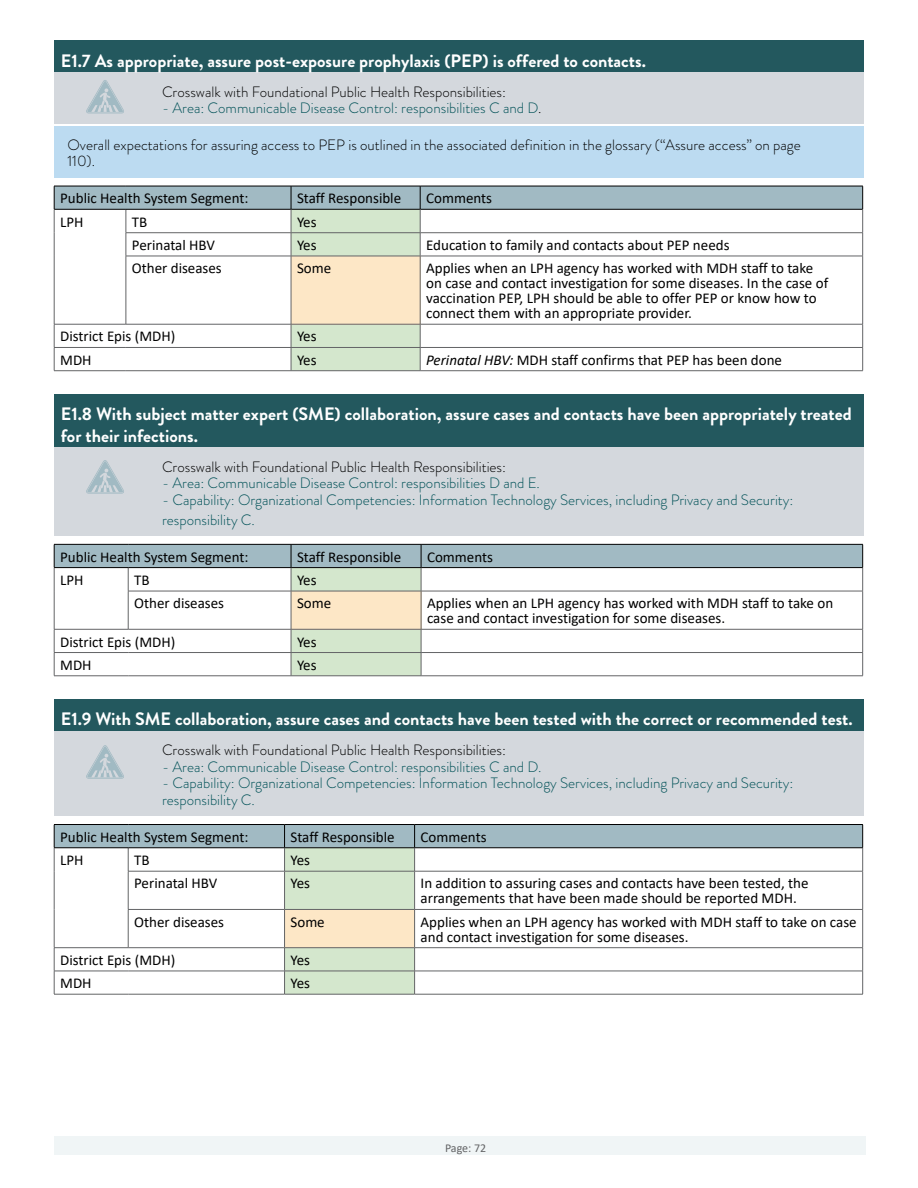
<style>
.page{position:relative;width:918px;height:1188px;background:#fff}
.page>*{position:absolute;margin:0;border:0;box-sizing:border-box;transform-origin:0 0}
.Heading__h5__RESP__App___green{font:700 18px/21.6px "Brandon Grotesque";color:#fff}
.TableText__p__10{font:15px/15px "Calibri";color:#000}
.Note__shaded__p__RESP_CX{font:300 15px/19.8px "Brandon Grotesque";color:#005157}
.Note__shaded__p__RESP_CX-2{font:300 15px "Brandon Grotesque";color:#000}
.Note__shaded__p__RESP_info{font:300 15px/16.5px "Brandon Grotesque";color:#000}
.t1{font:12px "Calibri";letter-spacing:-.005em;color:#636466}
.s1{color:#000}
.s2{font-style:italic}
</style>
<div class="page">
<div style="left:54px;top:1136px;width:811px;height:19px;background:#f0f5f6"></div>
<div style="left:54px;top:40px;width:810px;height:39px;background:#23585e"></div>
<div style="left:54px;top:73px;width:810px;height:51px;background:#d4d8dd"></div>
<div style="left:54px;top:126px;width:810px;height:52px;background:#bcdbf1"></div>
<div style="left:54px;top:394px;width:810px;height:60px;background:#23585e"></div>
<div style="left:54px;top:448px;width:810px;height:88px;background:#d4d8dd"></div>
<div style="left:54px;top:699px;width:810px;height:38px;background:#23585e"></div>
<div style="left:54px;top:731px;width:810px;height:85px;background:#d4d8dd"></div>
<svg style="left:54px;top:186px;width:809px;height:185px"></svg>
<hr style="left:291px;top:370px;width:129px;height:1px;background:#636466">
<hr style="left:291px;top:256px;width:129px;height:1px;background:#636466">
<hr style="left:291px;top:256px;width:1px;height:68px;background:#636466">
<hr style="left:420px;top:256px;width:1px;height:68px;background:#636466">
<hr style="left:291px;top:324px;width:129px;height:1px;background:#636466">
<hr style="left:54px;top:676px;width:74px;height:1px;background:#636466">
<hr style="left:128px;top:676px;width:163px;height:1px;background:#636466">
<hr style="left:421px;top:676px;width:442px;height:1px;background:#636466">
<svg style="left:54px;top:544px;width:809px;height:132px"></svg>
<hr style="left:291px;top:676px;width:130px;height:1px;background:#636466">
<hr style="left:291px;top:591px;width:130px;height:1px;background:#636466">
<hr style="left:291px;top:591px;width:1px;height:38px;background:#636466">
<hr style="left:421px;top:591px;width:1px;height:38px;background:#636466">
<hr style="left:291px;top:629px;width:130px;height:1px;background:#636466">
<hr style="left:54px;top:824px;width:74px;height:1px;background:#000">
<hr style="left:128px;top:824px;width:157px;height:1px;background:#000">
<hr style="left:285px;top:824px;width:130px;height:1px;background:#000">
<hr style="left:415px;top:824px;width:448px;height:1px;background:#000">
<hr style="left:54px;top:994px;width:74px;height:1px;background:#636466">
<hr style="left:128px;top:994px;width:157px;height:1px;background:#636466">
<hr style="left:415px;top:994px;width:448px;height:1px;background:#636466">
<svg style="left:54px;top:825px;width:809px;height:169px"></svg>
<hr style="left:285px;top:994px;width:130px;height:1px;background:#636466">
<hr style="left:285px;top:909px;width:130px;height:1px;background:#636466">
<hr style="left:284px;top:910px;width:1px;height:38px;background:#636466">
<hr style="left:414px;top:910px;width:1px;height:38px;background:#636466">
<hr style="left:285px;top:947px;width:130px;height:1px;background:#636466">
<svg style="left:86px;top:80px;width:38px;height:33px"></svg>
<svg style="left:86px;top:460px;width:38px;height:34px"></svg>
<svg style="left:86px;top:745px;width:38px;height:34px"></svg>
<h5 class="Heading__h5__RESP__App___green" style="left:61px;top:50px;width:587px">E1.7 As appropriate, assure post-exposure prophylaxis (PEP) is offered to contacts.</h5>
<p class="Note__shaded__p__RESP_CX-2" style="left:162px;top:81px;width:346px">Crosswalk with Foundational Public Health Responsibilities:</p>
<p class="Note__shaded__p__RESP_CX" style="left:162px;top:98px;width:381px">- Area: Communicable Disease Control: responsibilities C and D<span class="s1">.</span></p>
<p class="Note__shaded__p__RESP_info" style="left:68px;top:137px;width:735px">Overall expectations for assuring access to PEP is outlined in the associated definition in the glossary (“Assure access” on page<br>110).</p>
<p class="TableText__p__10" style="left:60px;top:190px;width:190px">Public Health System Segment:</p>
<p class="TableText__p__10" style="left:297px;top:190px;width:106px">Staff Responsible</p>
<p class="TableText__p__10" style="left:426px;top:190px;width:67px">Comments</p>
<p class="TableText__p__10" style="left:60px;top:214px;width:25px">LPH</p>
<p class="TableText__p__10" style="left:132px;top:214px;width:17px">TB</p>
<p class="TableText__p__10" style="left:297px;top:214px;width:21px">Yes</p>
<p class="TableText__p__10" style="left:132px;top:237px;width:85px">Perinatal HBV</p>
<p class="TableText__p__10" style="left:297px;top:237px;width:21px">Yes</p>
<p class="TableText__p__10" style="left:426px;top:237px;width:305px">Education to family and contacts about PEP needs</p>
<p class="TableText__p__10" style="left:132px;top:260px;width:91px">Other diseases</p>
<p class="TableText__p__10" style="left:297px;top:260px;width:36px">Some</p>
<p class="TableText__p__10" style="left:426px;top:260px;width:404px">Applies when an LPH agency has worked with MDH staff to take on case and contact investigation for some diseases. In the case of vaccination PEP, LPH should be able to offer PEP or know how to connect them with an appropriate provider.</p>
<p class="TableText__p__10" style="left:60px;top:329px;width:117px">District Epis (MDH)</p>
<p class="TableText__p__10" style="left:297px;top:329px;width:21px">Yes</p>
<p class="TableText__p__10" style="left:60px;top:352px;width:33px">MDH</p>
<p class="TableText__p__10" style="left:297px;top:352px;width:21px">Yes</p>
<p class="TableText__p__10" style="left:426px;top:352px;width:357px"><span class="s2">Perinatal HBV:</span> MDH staff confirms that PEP has been done</p>
<h5 class="Heading__h5__RESP__App___green" style="left:61px;top:404px;width:793px">E1.8 With subject matter expert (SME) collaboration, assure cases and contacts have been appropriately treated for their infections.</h5>
<p class="Note__shaded__p__RESP_CX-2" style="left:162px;top:456px;width:346px">Crosswalk with Foundational Public Health Responsibilities:</p>
<p class="Note__shaded__p__RESP_CX" style="left:162px;top:473px;width:380px">- Area: Communicable Disease Control: responsibilities D and E.</p>
<p class="Note__shaded__p__RESP_CX" style="left:162px;top:490px;width:633px">- Capability: Organizational Competencies: Information Technology Services, including Privacy and Security: responsibility C.</p>
<p class="TableText__p__10" style="left:60px;top:549px;width:190px">Public Health System Segment:</p>
<p class="TableText__p__10" style="left:297px;top:549px;width:106px">Staff Responsible</p>
<p class="TableText__p__10" style="left:427px;top:549px;width:67px">Comments</p>
<p class="TableText__p__10" style="left:60px;top:572px;width:25px">LPH</p>
<p class="TableText__p__10" style="left:134px;top:572px;width:17px">TB</p>
<p class="TableText__p__10" style="left:297px;top:572px;width:21px">Yes</p>
<p class="TableText__p__10" style="left:134px;top:595px;width:91px">Other diseases</p>
<p class="TableText__p__10" style="left:297px;top:595px;width:36px">Some</p>
<p class="TableText__p__10" style="left:427px;top:595px;width:408px">Applies when an LPH agency has worked with MDH staff to take on case and contact investigation for some diseases.</p>
<p class="TableText__p__10" style="left:60px;top:634px;width:117px">District Epis (MDH)</p>
<p class="TableText__p__10" style="left:297px;top:634px;width:21px">Yes</p>
<p class="TableText__p__10" style="left:60px;top:657px;width:33px">MDH</p>
<p class="TableText__p__10" style="left:297px;top:657px;width:21px">Yes</p>
<h5 class="Heading__h5__RESP__App___green" style="left:61px;top:709px;width:794px">E1.9 With SME collaboration, assure cases and contacts have been tested with the correct or recommended test.</h5>
<p class="Note__shaded__p__RESP_CX-2" style="left:162px;top:740px;width:346px">Crosswalk with Foundational Public Health Responsibilities:</p>
<p class="Note__shaded__p__RESP_CX" style="left:162px;top:757px;width:381px">- Area: Communicable Disease Control: responsibilities C and D.</p>
<p class="Note__shaded__p__RESP_CX" style="left:162px;top:775px;width:633px;line-height:16.5px">- Capability: Organizational Competencies: Information Technology Services, including Privacy and Security: responsibility C.</p>
<p class="TableText__p__10" style="left:60px;top:829px;width:190px">Public Health System Segment:</p>
<p class="TableText__p__10" style="left:291px;top:829px;width:106px">Staff Responsible</p>
<p class="TableText__p__10" style="left:421px;top:829px;width:67px">Comments</p>
<p class="TableText__p__10" style="left:60px;top:852px;width:25px">LPH</p>
<p class="TableText__p__10" style="left:134px;top:852px;width:17px">TB</p>
<p class="TableText__p__10" style="left:291px;top:852px;width:21px">Yes</p>
<p class="TableText__p__10" style="left:134px;top:876px;width:85px">Perinatal HBV</p>
<p class="TableText__p__10" style="left:291px;top:876px;width:21px">Yes</p>
<p class="TableText__p__10" style="left:421px;top:876px;width:390px">In addition to assuring cases and contacts have been tested, the arrangements that have been made should be reported MDH.</p>
<p class="TableText__p__10" style="left:134px;top:914px;width:91px">Other diseases</p>
<p class="TableText__p__10" style="left:291px;top:914px;width:36px">Some</p>
<p class="TableText__p__10" style="left:421px;top:914px;width:438px">Applies when an LPH agency has worked with MDH staff to take on case and contact investigation for some diseases.</p>
<p class="TableText__p__10" style="left:60px;top:952px;width:117px">District Epis (MDH)</p>
<p class="TableText__p__10" style="left:291px;top:952px;width:21px">Yes</p>
<p class="TableText__p__10" style="left:60px;top:975px;width:33px">MDH</p>
<p class="TableText__p__10" style="left:291px;top:975px;width:21px">Yes</p>
<p class="t1" style="left:445px;top:1140px;width:43px">Page: 72</p>
</div>
